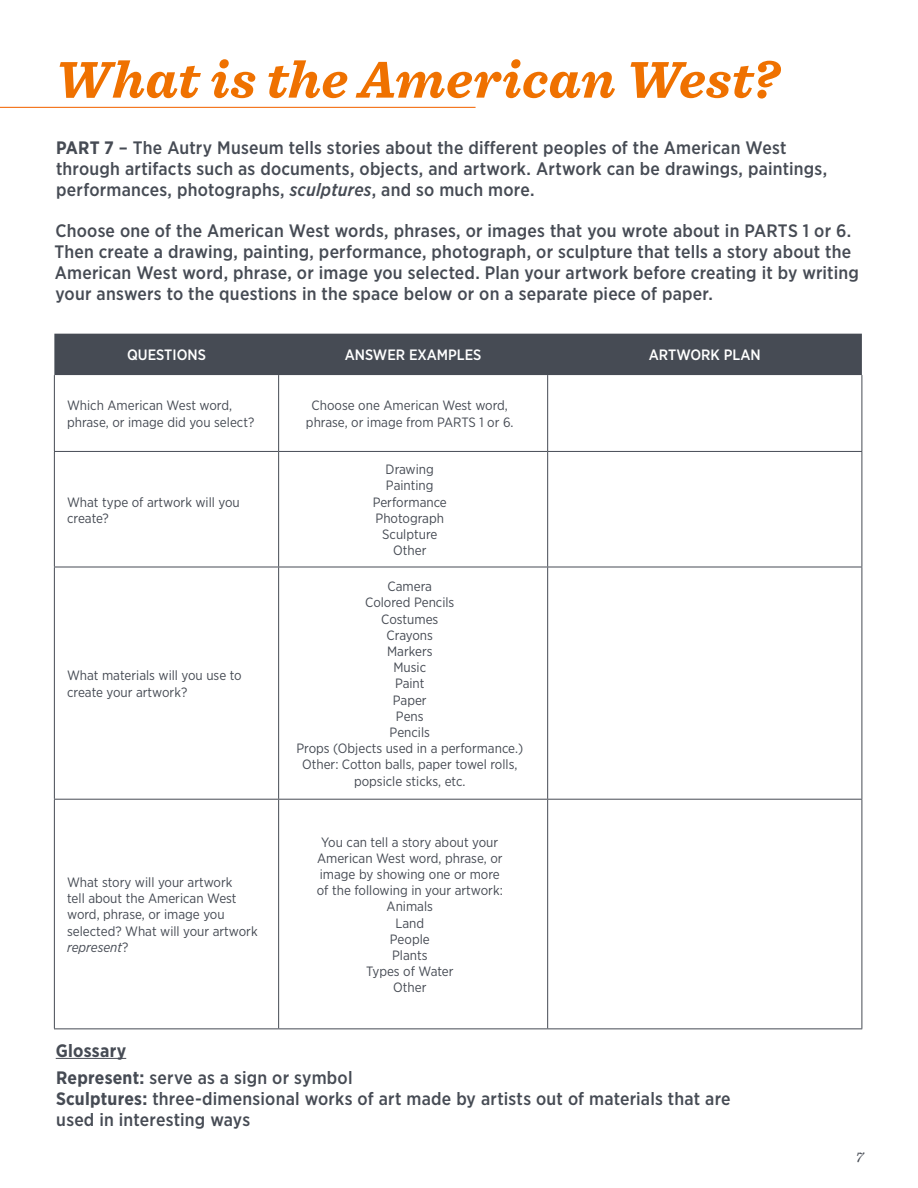
<style>
.page{position:relative;width:918px;height:1188px;background:#fff}
.page>*{position:absolute;margin:0;border:0;box-sizing:border-box;transform-origin:0 0}
._1_1_Header{font:italic 700 54px "Sentinel";letter-spacing:.01em;color:#ef7100}
._1_1_Header-2{font:500 18px/21px "Gotham Narrow";letter-spacing:.01em;color:#464b54}
._1_1_Header-3{font:700 18px "Gotham Narrow";letter-spacing:.015em;color:#464b54}
.t1{font:500 15px "Gotham Narrow";color:#fff}
.t2{font:italic 15px "Sentinel";color:#464b54}
.t3{font:13.5px/16.2px "Gotham Narrow";color:#464b54}
.s1{font-weight:700}
.s2{font-style:italic}
</style>
<div class="page">
<hr style="left:0;top:107px;width:476px;height:1px;background:#f47721">
<div style="left:54px;top:334px;width:808px;height:41px;background:#464b54"></div>
<hr style="left:54px;top:375px;width:1px;height:76px;background:#464b54">
<hr style="left:278px;top:375px;width:1px;height:76px;background:#464b54">
<hr style="left:547px;top:375px;width:1px;height:76px;background:#464b54">
<hr style="left:54px;top:452px;width:1px;height:115px;background:#464b54">
<hr style="left:278px;top:452px;width:1px;height:115px;background:#464b54">
<hr style="left:547px;top:452px;width:1px;height:115px;background:#464b54">
<hr style="left:54px;top:567px;width:1px;height:232px;background:#464b54">
<hr style="left:278px;top:567px;width:1px;height:232px;background:#464b54">
<hr style="left:547px;top:567px;width:1px;height:232px;background:#464b54">
<hr style="left:54px;top:800px;width:1px;height:228px;background:#464b54">
<hr style="left:278px;top:800px;width:1px;height:228px;background:#464b54">
<hr style="left:547px;top:800px;width:1px;height:228px;background:#464b54">
<hr style="left:862px;top:375px;width:1px;height:76px;background:#464b54">
<hr style="left:54px;top:451px;width:225px;height:1px;background:#464b54">
<hr style="left:279px;top:451px;width:269px;height:1px;background:#464b54">
<hr style="left:548px;top:451px;width:314px;height:1px;background:#464b54">
<hr style="left:862px;top:452px;width:1px;height:115px;background:#464b54">
<hr style="left:54px;top:567px;width:225px;height:1px;background:#464b54">
<hr style="left:279px;top:567px;width:269px;height:1px;background:#464b54">
<hr style="left:548px;top:567px;width:314px;height:1px;background:#464b54">
<hr style="left:862px;top:567px;width:1px;height:232px;background:#464b54">
<hr style="left:54px;top:799px;width:225px;height:1px;background:#464b54">
<hr style="left:279px;top:799px;width:269px;height:1px;background:#464b54">
<hr style="left:548px;top:799px;width:314px;height:1px;background:#464b54">
<hr style="left:862px;top:800px;width:1px;height:228px;background:#464b54">
<hr style="left:54px;top:1028px;width:225px;height:1px;background:#464b54">
<hr style="left:279px;top:1028px;width:269px;height:1px;background:#464b54">
<hr style="left:548px;top:1028px;width:314px;height:1px;background:#464b54">
<hr style="left:56px;top:1058px;width:70px;height:1px;background:#464b54">
<p class="_1_1_Header" style="left:55px;top:37px;width:725px">What is the American West?</p>
<p class="_1_1_Header-2" style="left:56px;top:137px;width:773px"><span class="s1">PART 7</span> – The Autry Museum tells stories about the different peoples of the American West through artifacts such as documents, objects, and artwork. Artwork can be drawings, paintings, performances, photographs, <span class="s2">sculptures</span>, and so much more.</p>
<p class="_1_1_Header-2" style="left:54px;top:220px;width:806px">Choose one of the American West words, phrases, or images that you wrote about in PARTS 1 or 6.<br>Then create a drawing, painting, performance, photograph, or sculpture that tells a story about the American West word, phrase, or image you selected. Plan your artwork before creating it by writing your answers to the questions in the space below or on a separate piece of paper.</p>
<p class="t1" style="left:127px;top:346px;width:80px">QUESTIONS</p>
<p class="t1" style="left:345px;top:346px;width:138px">ANSWER EXAMPLES</p>
<p class="t1" style="left:649px;top:346px;width:113px">ARTWORK PLAN</p>
<p class="t3" style="left:67px;top:397px;width:189px">Which American West word, phrase, or image did you select?</p>
<p class="t3" style="left:306px;top:397px;width:209px;text-align:center">Choose one American West word, phrase, or image from PARTS 1 or 6.</p>
<p class="t3" style="left:67px;top:493px;width:174px">What type of artwork will you create?</p>
<p class="t3" style="left:67px;top:667px;width:176px">What materials will you use to create your artwork?</p>
<p class="t3" style="left:67px;top:874px;width:192px">What story will your artwork<br>tell about the American West word, phrase, or image you selected? What will your artwork <span class="s2">represent</span>?</p>
<p class="t3" style="left:386px;top:461px;width:50px">Drawing</p>
<p class="t3" style="left:386px;top:477px;width:49px">Painting</p>
<p class="t3" style="left:373px;top:493px;width:76px">Performance</p>
<p class="t3" style="left:376px;top:510px;width:70px">Photograph</p>
<p class="t3" style="left:382px;top:526px;width:57px">Sculpture</p>
<p class="t3" style="left:393px;top:542px;width:35px">Other</p>
<p class="t3" style="left:388px;top:578px;width:46px">Camera</p>
<p class="t3" style="left:365px;top:594px;width:91px">Colored Pencils</p>
<p class="t3" style="left:381px;top:611px;width:59px">Costumes</p>
<p class="t3" style="left:387px;top:627px;width:48px">Crayons</p>
<p class="t3" style="left:387px;top:643px;width:47px">Markers</p>
<p class="t3" style="left:393px;top:659px;width:34px">Music</p>
<p class="t3" style="left:395px;top:675px;width:31px">Paint</p>
<p class="t3" style="left:393px;top:692px;width:35px">Paper</p>
<p class="t3" style="left:396px;top:708px;width:29px">Pens</p>
<p class="t3" style="left:390px;top:724px;width:42px">Pencils</p>
<p class="t3" style="left:296px;top:740px;width:228px">Props (Objects used in a performance.)</p>
<p class="t3" style="left:302px;top:756px;width:217px;text-align:center">Other: Cotton balls, paper towel rolls, popsicle sticks, etc.</p>
<p class="t3" style="left:317px;top:833px;width:187px;text-align:center">You can tell a story about your<br>American West word, phrase, or image by showing one or more of the following in your artwork:</p>
<p class="t3" style="left:387px;top:898px;width:48px">Animals</p>
<p class="t3" style="left:395px;top:914px;width:30px">Land</p>
<p class="t3" style="left:390px;top:931px;width:41px">People</p>
<p class="t3" style="left:392px;top:947px;width:37px">Plants</p>
<p class="t3" style="left:366px;top:963px;width:89px">Types of Water</p>
<p class="t3" style="left:393px;top:979px;width:35px">Other</p>
<p class="_1_1_Header-3" style="left:56px;top:1039px;width:72px">Glossary</p>
<p class="_1_1_Header-2" style="left:56px;top:1067px;width:676px"><span class="s1">Represent:</span> serve as a sign or symbol<br><span class="s1">Sculptures:</span> three-dimensional works of art made by artists out of materials that are used in interesting ways</p>
<p class="t2" style="left:856px;top:1145px;width:9px">7</p>
</div>
